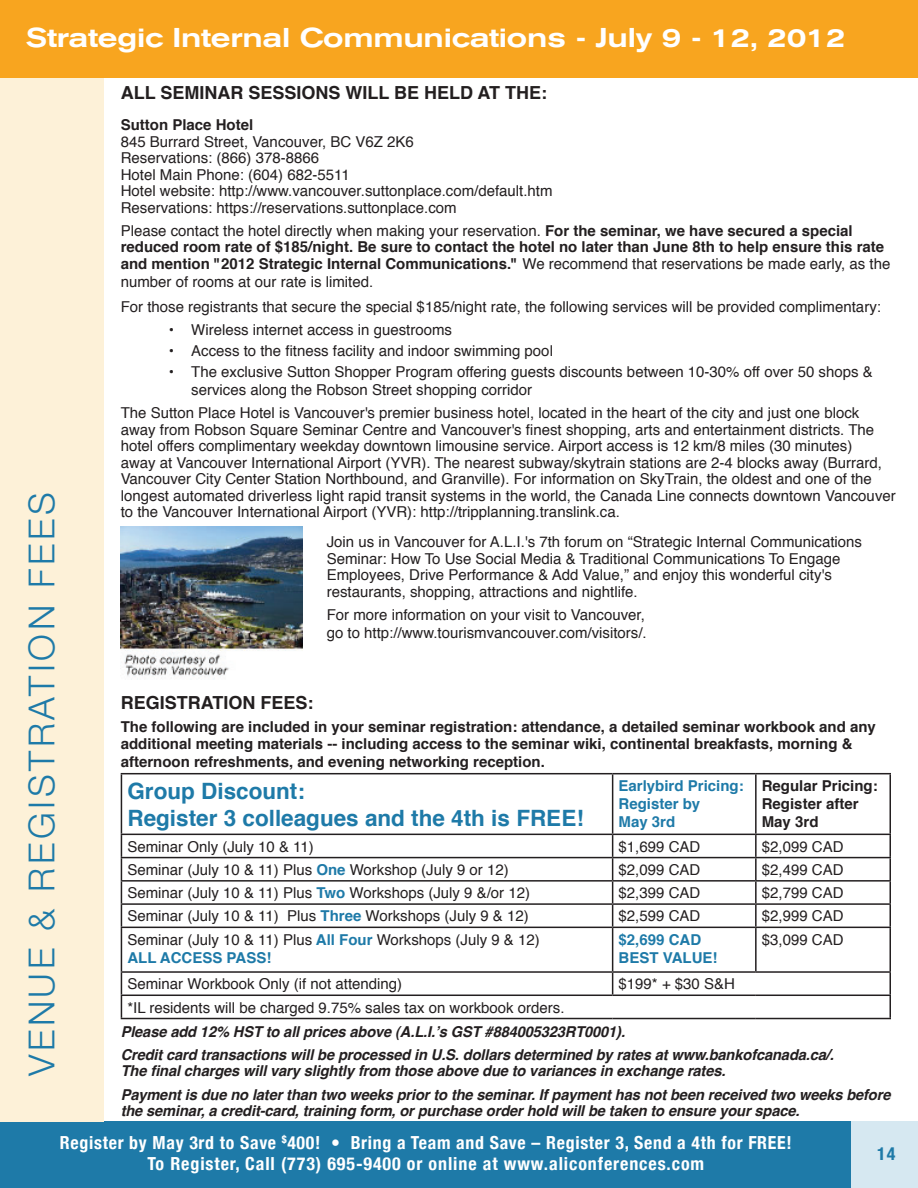
<style>
.page{position:relative;width:918px;height:1188px;background:#fff}
.page>*{position:absolute;margin:0;border:0;box-sizing:border-box;transform-origin:0 0}
.t1{font:300 36px "Helvetica Neue";letter-spacing:.1em;color:#1e7aa8}
.t2{font:500 expanded 27px "Akzidenz Grotesk BE";letter-spacing:-.01em;color:#fff}
.t3{font:700 22.5px/27px "Helvetica";color:#1e7aa8}
.t4{font:700 condensed 18px/21.6px "Helvetica Neue";letter-spacing:.04em;color:#fff;text-align:center}
.t5{font:700 18px "Helvetica";color:#231f20}
.t6{font:700 condensed 18px "Helvetica Neue";color:#1e7aa8}
.t7{font:15px/16.5px "Helvetica";color:#231f20}
.t8{font:700 15px/16.5px "Helvetica";color:#231f20}
.t9{font:italic 700 15px/23.2px "Helvetica";letter-spacing:-.01em;color:#231f20}
.t10{font:700 15px/18px "Helvetica";color:#1e7aa8}
.s1{font-weight:400}
.s2{font-weight:700;color:#1e7aa8}
</style>
<div class="page">
<div style="left:0;top:1122px;width:852px;height:66px;background:#1e7aa8"></div>
<div style="left:852px;top:1122px;width:66px;height:66px;background:#d6e8f1"></div>
<div style="left:0;top:77px;width:104px;height:1045px;background:#fdf1d8"></div>
<div style="left:0;top:0;width:918px;height:78px;background:#f8a51f"></div>
<hr style="left:121px;top:773px;width:492px;height:1px;background:#231f20">
<hr style="left:121px;top:774px;width:1px;height:60px;background:#231f20">
<hr style="left:613px;top:773px;width:143px;height:1px;background:#231f20">
<hr style="left:612px;top:774px;width:1px;height:60px;background:#231f20">
<hr style="left:756px;top:773px;width:135px;height:1px;background:#231f20">
<hr style="left:755px;top:774px;width:2px;height:60px;background:#231f20">
<hr style="left:890px;top:774px;width:1px;height:60px;background:#231f20">
<hr style="left:121px;top:834px;width:492px;height:1px;background:#231f20">
<hr style="left:613px;top:834px;width:143px;height:1px;background:#231f20">
<hr style="left:756px;top:834px;width:135px;height:1px;background:#231f20">
<hr style="left:755px;top:835px;width:2px;height:22px;background:#231f20">
<hr style="left:121px;top:857px;width:492px;height:1px;background:#231f20">
<hr style="left:613px;top:857px;width:143px;height:1px;background:#231f20">
<hr style="left:756px;top:857px;width:135px;height:1px;background:#231f20">
<hr style="left:755px;top:858px;width:2px;height:22px;background:#231f20">
<hr style="left:121px;top:880px;width:492px;height:2px;background:#231f20">
<hr style="left:613px;top:880px;width:143px;height:2px;background:#231f20">
<hr style="left:756px;top:880px;width:135px;height:2px;background:#231f20">
<hr style="left:755px;top:882px;width:2px;height:21px;background:#231f20">
<hr style="left:121px;top:903px;width:492px;height:2px;background:#231f20">
<svg style="left:121px;top:835px;width:1px;height:92px"></svg>
<hr style="left:613px;top:903px;width:143px;height:2px;background:#231f20">
<svg style="left:612px;top:835px;width:1px;height:92px"></svg>
<hr style="left:756px;top:903px;width:135px;height:2px;background:#231f20">
<hr style="left:755px;top:905px;width:2px;height:22px;background:#231f20">
<svg style="left:890px;top:835px;width:1px;height:92px"></svg>
<hr style="left:121px;top:927px;width:492px;height:1px;background:#231f20">
<hr style="left:121px;top:928px;width:1px;height:43px;background:#231f20">
<hr style="left:613px;top:927px;width:143px;height:1px;background:#231f20">
<hr style="left:612px;top:928px;width:1px;height:43px;background:#231f20">
<hr style="left:756px;top:927px;width:135px;height:1px;background:#231f20">
<hr style="left:755px;top:928px;width:2px;height:43px;background:#231f20">
<hr style="left:890px;top:928px;width:1px;height:43px;background:#231f20">
<hr style="left:121px;top:971px;width:492px;height:2px;background:#231f20">
<hr style="left:613px;top:971px;width:143px;height:2px;background:#231f20">
<svg style="left:612px;top:973px;width:1px;height:22px"></svg>
<hr style="left:756px;top:971px;width:135px;height:2px;background:#231f20">
<hr style="left:121px;top:995px;width:492px;height:1px;background:#231f20">
<svg style="left:121px;top:973px;width:1px;height:45px"></svg>
<hr style="left:613px;top:995px;width:143px;height:1px;background:#231f20">
<hr style="left:756px;top:995px;width:135px;height:1px;background:#231f20">
<svg style="left:890px;top:973px;width:1px;height:45px"></svg>
<hr style="left:121px;top:1018px;width:492px;height:1px;background:#231f20">
<hr style="left:613px;top:1018px;width:143px;height:1px;background:#231f20">
<hr style="left:756px;top:1018px;width:135px;height:1px;background:#231f20">
<img style="left:121px;top:526px;width:182px;height:153px">
<h2 class="t2" style="left:26px;top:22px;width:821px">Strategic Internal Communications - July 9 - 12, 2012</h2>
<h1 class="t1" style="left:20px;top:1076px;width:586px;rotate:-90deg">VENUE &amp; REGISTRATION FEES</h1>
<p class="t5" style="left:121px;top:78px;width:65px">ALL Seminar</p>
<p class="t5" style="left:248px;top:78px;width:300px">SESSIONS WILL BE HELD AT THE:</p>
<p class="t8" style="left:121px;top:117px;width:134px">Sutton Place Hotel</p>
<p class="t7" style="left:121px;top:133px;width:433px">845 Burrard Street, Vancouver, BC V6Z 2K6<br>Reservations: (866) 378-8866<br>Hotel Main Phone: (604) 682-5511<br>Hotel website: http://www.vancouver.suttonplace.com/default.htm Reservations: https://reservations.suttonplace.com</p>
<p class="t8" style="left:121px;top:222px;width:771px"><span class="s1">Please contact the hotel directly when making your reservation.</span> For the seminar, we have secured a special reduced room rate of $185/night. Be sure to contact the hotel no later than June 8th to help ensure this rate and mention "2012 Strategic Internal Communications." <span class="s1">We recommend that reservations be made early, as the</span></p>
<p class="t7" style="left:121px;top:270px;width:762px;line-height:24.8px">number of rooms at our rate is limited.<br>For those registrants that secure the special $185/night rate, the following services will be provided complimentary:</p>
<p class="t7" style="left:169px;top:322px;width:285px">• Wireless internet access in guestrooms</p>
<p class="t7" style="left:169px;top:343px;width:386px">• Access to the fitness facility and indoor swimming pool</p>
<p class="t7" style="left:191px;top:363px;width:683px;line-height:18px;text-indent:-22px">• The exclusive Sutton Shopper Program offering guests discounts between 10-30% off over 50 shops &amp; services along the Robson Street shopping corridor</p>
<p class="t7" style="left:121px;top:405px;width:777px">The Sutton Place Hotel is Vancouver's premier business hotel, located in the heart of the city and just one block away from Robson Square Seminar Centre and Vancouver's finest shopping, arts and entertainment districts. The hotel offers complimentary weekday downtown limousine service. Airport access is 12 km/8 miles (30 minutes)<br>away at Vancouver International Airport (YVR). The nearest subway/skytrain stations are 2-4 blocks away (Burrard, Vancouver City Center Station Northbound, and Granville). For information on SkyTrain, the oldest and one of the longest automated driverless light rapid transit systems in the world, the Canada Line connects downtown Vancouver to the Vancouver International Airport (YVR): http://tripplanning.translink.ca.</p>
<p class="t7" style="left:327px;top:534px;width:537px">Join us in Vancouver for A.L.I.'s 7th forum on “Strategic Internal Communications Seminar: How To Use Social Media &amp; Traditional Communications To Engage Employees, Drive Performance &amp; Add Value,” and enjoy this wonderful city's restaurants, shopping, attractions and nightlife.</p>
<p class="t7" style="left:327px;top:606px;width:322px;line-height:18px">For more information on your visit to Vancouver, go to http://www.tourismvancouver.com/visitors/.</p>
<p class="t5" style="left:121px;top:688px;width:194px">REGISTRATION FEES:</p>
<p class="t8" style="left:121px;top:719px;width:757px">The following are included in your seminar registration: attendance, a detailed seminar workbook and any additional meeting materials -- including access to the seminar wiki, continental breakfasts, morning &amp;</p>
<p class="t8" style="left:121px;top:754px;width:426px">afternoon refreshments, and evening networking reception.</p>
<h3 class="t3" style="left:127px;top:778px;width:458px">Group Discount:<br>Register 3 colleagues and the 4th is FREE!</h3>
<p class="t10" style="left:619px;top:777px;width:127px">Earlybird Pricing:<br>Register by<br>May 3rd</p>
<p class="t8" style="left:762px;top:777px;width:117px;line-height:18px">Regular Pricing:<br>Register after<br>May 3rd</p>
<p class="t7" style="left:127px;top:839px;width:188px">Seminar Only (July 10 &amp; 11)</p>
<p class="t7" style="left:619px;top:839px;width:83px">$1,699 CAD</p>
<p class="t7" style="left:762px;top:839px;width:83px">$2,099 CAD</p>
<p class="t7" style="left:127px;top:862px;width:383px">Seminar (July 10 &amp; 11) Plus <span class="s2">One</span> Workshop (July 9 or 12)</p>
<p class="t7" style="left:619px;top:862px;width:83px">$2,099 CAD</p>
<p class="t7" style="left:762px;top:862px;width:83px">$2,499 CAD</p>
<p class="t7" style="left:127px;top:885px;width:404px">Seminar (July 10 &amp; 11) Plus <span class="s2">Two</span> Workshops (July 9 &amp;/or 12)</p>
<p class="t7" style="left:619px;top:885px;width:83px">$2,399 CAD</p>
<p class="t7" style="left:762px;top:885px;width:83px">$2,799 CAD</p>
<p class="t7" style="left:127px;top:908px;width:403px">Seminar (July 10 &amp; 11) Plus <span class="s2">Three</span> Workshops (July 9 &amp; 12)</p>
<p class="t7" style="left:619px;top:908px;width:83px">$2,599 CAD</p>
<p class="t7" style="left:762px;top:908px;width:83px">$2,999 CAD</p>
<p class="t7" style="left:127px;top:931px;width:414px;line-height:18px">Seminar (July 10 &amp; 11) Plus <span class="s2">All Four</span> Workshops (July 9 &amp; 12)<br><span class="s2">ALL ACCESS PASS!</span></p>
<p class="t10" style="left:619px;top:930px;width:100px">$2,699 CAD<br>BEST VALU E!</p>
<p class="t7" style="left:762px;top:932px;width:83px">$3,099 CAD</p>
<p class="t7" style="left:127px;top:976px;width:276px">Seminar Workbook Only (if not attending)</p>
<p class="t7" style="left:619px;top:976px;width:118px">$199* + $30 S&amp;H</p>
<p class="t7" style="left:127px;top:999px;width:439px">*IL residents will be charged 9.75% sales tax on workbook orders.</p>
<p class="t9" style="left:121px;top:1020px;width:715px">Please add 12% HST to all prices above (A.L.I.’s GST #884005323RT0001).<br>Credit card transactions will be processed in U.S. dollars determined by rates at www.bankofcanada.ca/.</p>
<p class="t9" style="left:121px;top:1059px;width:771px">The final charges will vary slightly from those above due to variances in exchange rates.<br>Payment is due no later than two weeks prior to the seminar. If payment has not been received two weeks before</p>
<p class="t9" style="left:121px;top:1099px;width:680px">the seminar, a credit-card, training form, or purchase order hold will be taken to ensure your space.</p>
<p class="t4" style="left:60px;top:1131px;width:733px">Register by May 3rd to Save <sup>$</sup>400! • Bring a Team and Save – Register 3, Send a 4th for FREE!<br>To Register, Call (773) 695-9400 or online at www.aliconferences.com</p>
<p class="t6" style="left:877px;top:1142px;width:20px">14</p>
</div>
